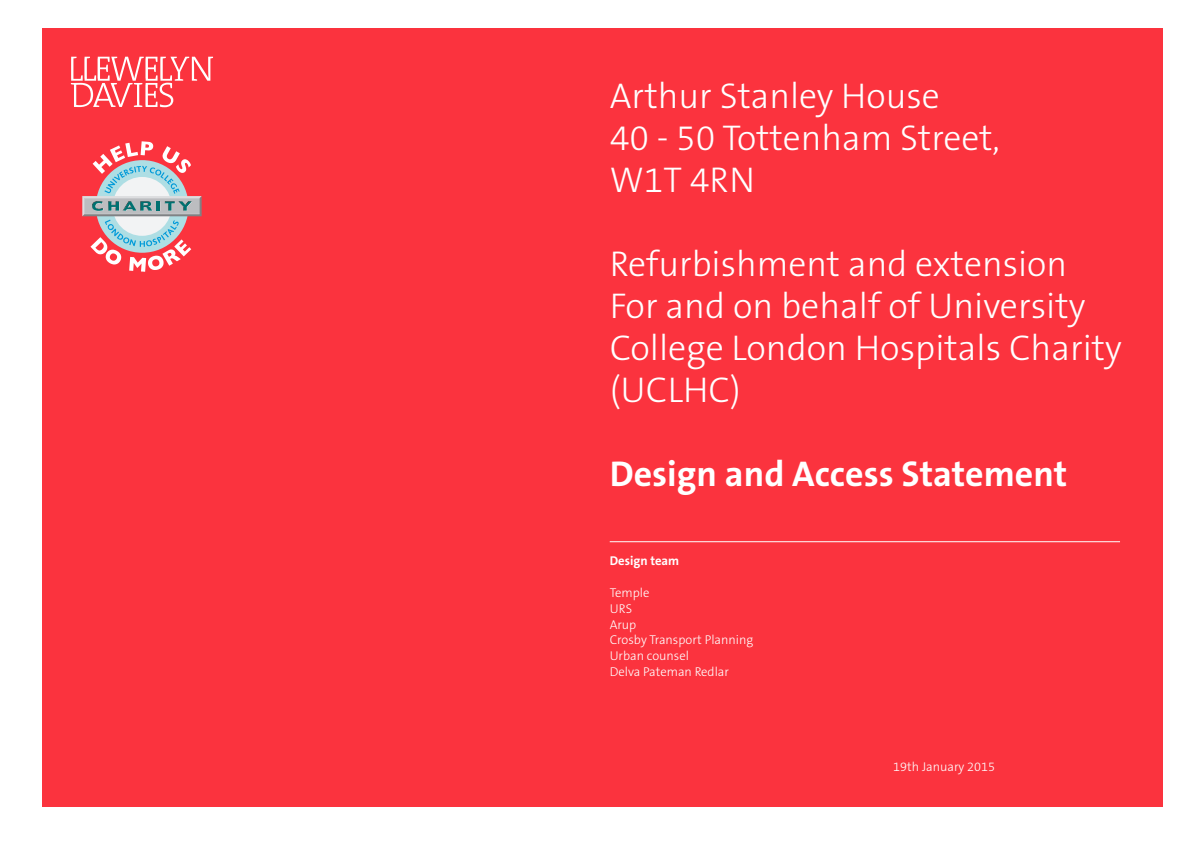
<style>
.page{position:relative;width:1191px;height:842px;background:#fff}
.page>*{position:absolute;margin:0;border:0;box-sizing:border-box;transform-origin:0 0}
.t1{font:300 36px/42px "The Sans B3";color:#fff}
.t2{font:700 36px "The Sans B7";color:#fff}
.t3{font:300 12.8px "The Sans B3";color:#fff}
.t4{font:700 12.8px "The Sans B7";color:#fff}
</style>
<div class="page">
<div style="left:43px;top:28px;width:1119px;height:780px;background:#fb333e"></div>
<svg style="left:71px;top:57px;width:142px;height:50px"></svg>
<hr style="left:610px;top:541px;width:510px;height:1px;background:#fff">
<svg style="left:82px;top:141px;width:120px;height:131px"></svg>
<p class="t1" style="left:610px;top:75px;width:331px">Arthur Stanley House</p>
<p class="t1" style="left:610px;top:117px;width:392px">40 - 50 Tottenham Street,</p>
<p class="t1" style="left:610px;top:159px;width:147px">W1T 4RN</p>
<p class="t1" style="left:610px;top:243px;width:459px">Refurbishment and extension</p>
<p class="t1" style="left:610px;top:285px;width:477px">For and on behalf of University</p>
<p class="t1" style="left:610px;top:327px;width:514px">College London Hospitals Charity (UCLHC)</p>
<p class="t2" style="left:610px;top:454px;width:459px">Design and Access Statement</p>
<p class="t4" style="left:610px;top:554px;width:71px">Design team</p>
<p class="t3" style="left:610px;top:586px;width:41px">Temple</p>
<p class="t3" style="left:610px;top:602px;width:24px">URS</p>
<p class="t3" style="left:610px;top:617px;width:28px">Arup</p>
<p class="t3" style="left:610px;top:633px;width:145px">Crosby Transport Planning</p>
<p class="t3" style="left:610px;top:649px;width:81px">Urban counsel</p>
<p class="t3" style="left:610px;top:665px;width:121px">Delva Pateman Redlar</p>
<p class="t3" style="left:893px;top:760px;width:103px">19th January 2015</p>
</div>
